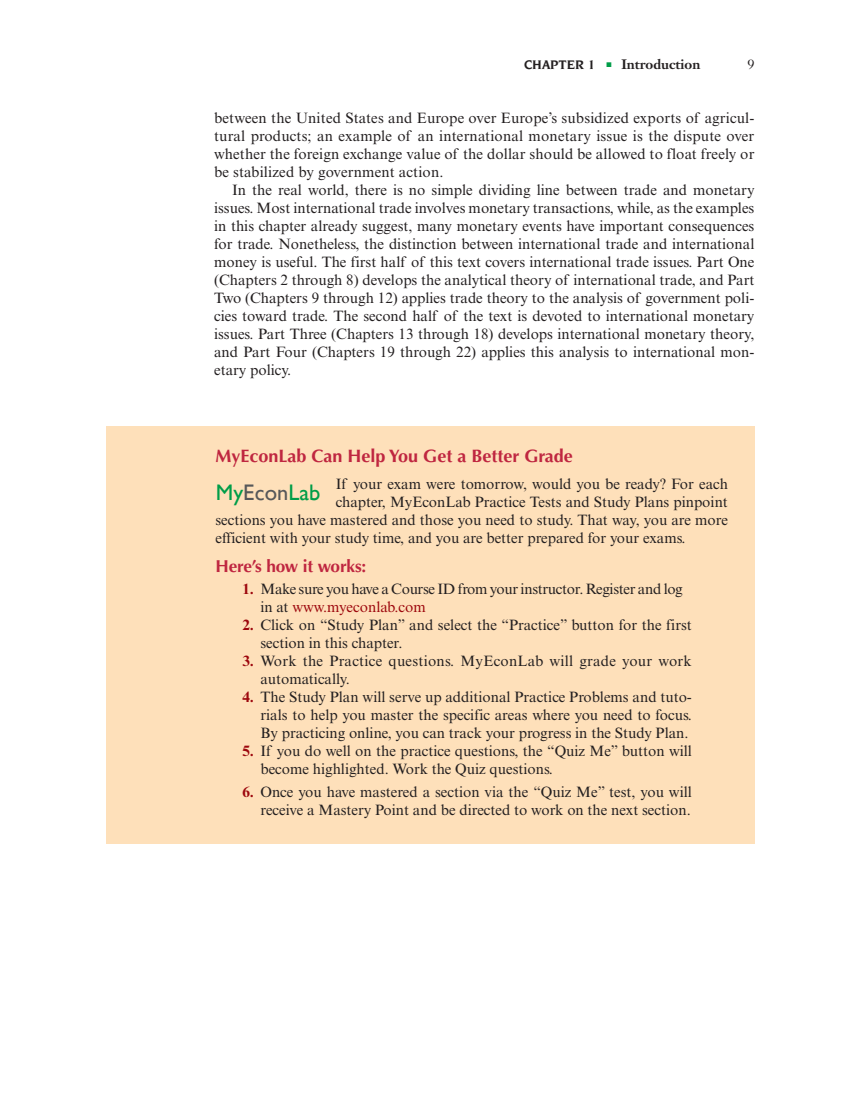
<style>
.page{position:relative;width:867px;height:1095px;background:#fff}
.page>*{position:absolute;margin:0;border:0;box-sizing:border-box;transform-origin:0 0}
.t1{font:700 22.5px "Gill Sans MT Pro";color:#009d48}
.t2{font:700 18px "Optima LT Std";color:#bf2640}
.t3{font:700 17.25px "Optima LT Std";letter-spacing:-.01em;color:#bf2640}
.t4{font:15px/18px "Times New Roman MT Std";color:#231f20}
.t5{font:15px/18px "Times New Roman MT Std";letter-spacing:-.02em;color:#231f20}
.t6{font:15px/18px "Times New Roman MT Std";letter-spacing:.02em;color:#231f20}
.t7{font:700 13.5px "Janson Text LT Std";color:#231f20}
.t8{font:13.5px "Janson Text LT Std";color:#231f20}
.s1{font-family:"Novarese Std"}
.s2{color:#009d48}
.s3{font-weight:700;color:#9d070d}
.s4{color:#9d070d}
.s5{color:#57585a}
</style>
<div class="page">
<div style="left:106px;top:426px;width:648px;height:417px;background:#fee0ba"></div>
<p class="t7" style="left:524px;top:55px;width:178px"><span class="s1">CHAPTER 1</span> <span class="s2">■</span> Introduction</p>
<p class="t8" style="left:747px;top:55px;width:9px">9</p>
<p class="t4" style="left:214px;top:109px;width:541px">between the United States and Europe over Europe’s subsidized exports of agricul-</p>
<p class="t4" style="left:214px;top:127px;width:541px">tural products; an example of an international monetary issue is the dispute over</p>
<p class="t4" style="left:214px;top:145px;width:542px">whether the foreign exchange value of the dollar should be allowed to float freely or</p>
<p class="t4" style="left:214px;top:163px;width:231px">be stabilized by government action.</p>
<p class="t4" style="left:232px;top:181px;width:524px">In the real world, there is no simple dividing line between trade and monetary</p>
<p class="t4" style="left:214px;top:199px;width:541px">issues. Most international trade involves monetary transactions, while, as the examples</p>
<p class="t4" style="left:214px;top:217px;width:541px">in this chapter already suggest, many monetary events have important consequences</p>
<p class="t4" style="left:214px;top:235px;width:542px">for trade. Nonetheless, the distinction between international trade and international</p>
<p class="t4" style="left:214px;top:253px;width:542px">money is useful. The first half of this text covers international trade issues. Part One</p>
<p class="t4" style="left:214px;top:271px;width:542px">(Chapters 2 through 8) develops the analytical theory of international trade, and Part</p>
<p class="t4" style="left:214px;top:289px;width:541px">Two (Chapters 9 through 12) applies trade theory to the analysis of government poli-</p>
<p class="t4" style="left:214px;top:307px;width:542px">cies toward trade. The second half of the text is devoted to international monetary</p>
<p class="t4" style="left:214px;top:325px;width:541px">issues. Part Three (Chapters 13 through 18) develops international monetary theory,</p>
<p class="t4" style="left:214px;top:343px;width:542px">and Part Four (Chapters 19 through 22) applies this analysis to international mon-</p>
<p class="t4" style="left:214px;top:361px;width:79px">etary policy.</p>
<p class="t2" style="left:215px;top:445px;width:359px">MyEconLab Can Help You Get a Better Grade</p>
<p class="t4" style="left:336px;top:475px;width:394px">If your exam were tomorrow, would you be ready? For each</p>
<p class="t4" style="left:336px;top:493px;width:394px">chapter, MyEconLab Practice Tests and Study Plans pinpoint</p>
<p class="t4" style="left:215px;top:511px;width:514px">sections you have mastered and those you need to study. That way, you are more</p>
<p class="t4" style="left:215px;top:529px;width:471px">efficient with your study time, and you are better prepared for your exams.</p>
<p class="t3" style="left:215px;top:555px;width:152px">Here’s how it works:</p>
<p class="t5" style="left:260px;top:580px;width:423px;text-indent:-18px"><span class="s3">1.</span> Make sure you have a Course ID from your instructor. Register and log in at <span class="s4">www.myeconlab.com</span></p>
<p class="t4" style="left:260px;top:616px;width:433px;text-indent:-18px"><span class="s3">2.</span> Click on “Study Plan” and select the “Practice” button for the first section in this chapter.</p>
<p class="t6" style="left:260px;top:652px;width:433px;text-indent:-18px"><span class="s3">3.</span> Work the Practice questions. MyEconLab will grade your work automatically.</p>
<p class="t4" style="left:260px;top:688px;width:433px;text-align:justify;text-indent:-18px"><span class="s3">4.</span> The Study Plan will serve up additional Practice Problems and tuto&shy;rials to help you master the specific areas where you need to focus.<br>By practicing online, you can track your progress in the Study Plan.</p>
<p class="t4" style="left:260px;top:742px;width:433px;text-indent:-18px"><span class="s3">5.</span> If you do well on the practice questions, the “Quiz Me” button will become highlighted. Work the Quiz questions.</p>
<p class="t4" style="left:242px;top:782px;width:451px;text-align:right"><span class="s3">6.</span> Once you have mastered a section via the “Quiz Me” test, you will receive a Mastery Point and be directed to work on the next section.</p>
<p class="t1" style="left:216px;top:479px;width:106px">My<span class="s5">Econ</span>Lab</p>
</div>
